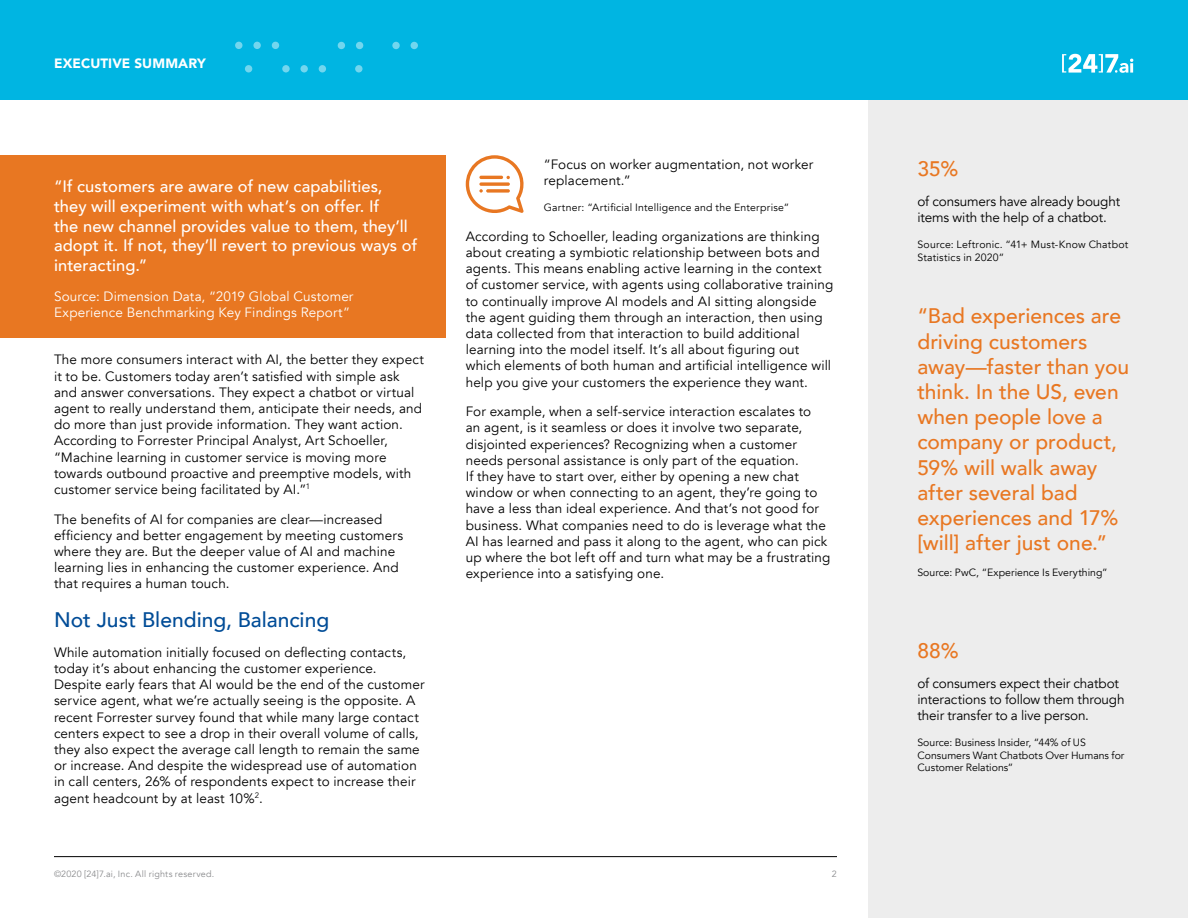
<style>
.page{position:relative;width:1188px;height:918px;background:#fff}
.page>*{position:absolute;margin:0;border:0;box-sizing:border-box;transform-origin:0 0}
.t1{font:500 21px/25.2px "Avenir";color:#e87722}
.t2{font:500 21px "Avenir";color:#004c97}
.t3{font:500 16.5px/19.8px "Avenir";letter-spacing:.005em;color:#fff}
.t4{font:13.5px/16.2px "Avenir";letter-spacing:.01em;color:#000}
.t5{font:13.5px/16.2px "Avenir";letter-spacing:-.01em;color:#000}
.t6{font:13.5px/16.2px "Avenir";letter-spacing:.01em;color:#fff}
.t7{font:900 13.5px "Avenir";letter-spacing:.005em;color:#fff}
.t8{font:10.5px/12.6px "Avenir";letter-spacing:.015em;color:#000}
.t9{font:9px "Avenir";letter-spacing:.025em;color:#8a8b8d}
</style>
<div class="page">
<div style="left:868px;top:0;width:320px;height:918px;background:#ededed"></div>
<hr style="left:54px;top:856px;width:783px;height:1px;background:#000">
<div style="left:0;top:0;width:1188px;height:100px;background:#00b5e2"></div>
<div style="left:253px;top:42px;width:8px;height:7px;background:#72d6ee;border-radius:50%"></div>
<div style="left:300px;top:65px;width:8px;height:7px;background:#72d6ee;border-radius:50%"></div>
<div style="left:355px;top:65px;width:8px;height:7px;background:#72d6ee;border-radius:50%"></div>
<div style="left:235px;top:42px;width:7px;height:7px;background:#72d6ee;border-radius:50%"></div>
<svg style="left:282px;top:65px;width:8px;height:7px"></svg>
<div style="left:272px;top:42px;width:7px;height:7px;background:#72d6ee;border-radius:50%"></div>
<div style="left:319px;top:65px;width:7px;height:7px;background:#72d6ee;border-radius:50%"></div>
<div style="left:245px;top:65px;width:7px;height:7px;background:#72d6ee;border-radius:50%"></div>
<div style="left:392px;top:42px;width:8px;height:7px;background:#72d6ee;border-radius:50%"></div>
<div style="left:338px;top:42px;width:7px;height:7px;background:#72d6ee;border-radius:50%"></div>
<div style="left:411px;top:42px;width:7px;height:7px;background:#72d6ee;border-radius:50%"></div>
<div style="left:356px;top:42px;width:7px;height:7px;background:#72d6ee;border-radius:50%"></div>
<svg style="left:1062px;top:54px;width:71px;height:19px"></svg>
<div style="left:0;top:155px;width:446px;height:182px;background:#e87722"></div>
<svg style="left:466px;top:155px;width:58px;height:58px"></svg>
<p class="t7" style="left:54px;top:51px;width:153px">EXECUTIVE SUMMARY</p>
<p class="t3" style="left:54px;top:175px;width:365px">“If customers are aware of new capabilities, they will experiment with what’s on offer. If<br>the new channel provides value to them, they’ll adopt it. If not, they’ll revert to previous ways of interacting.”</p>
<p class="t6" style="left:54px;top:288px;width:301px">Source: Dimension Data, “2019 Global Customer<br>Experience Benchmarking Key Findings Report”</p>
<p class="t4" style="left:54px;top:352px;width:372px">The more consumers interact with AI, the better they expect it to be. Customers today aren’t satisfied with simple ask and answer conversations. They expect a chatbot or virtual agent to really understand them, anticipate their needs, and do more than just provide information. They want action.<br>According to Forrester Principal Analyst, Art Schoeller, “Machine learning in customer service is moving more towards outbound proactive and preemptive models, with customer service being facilitated by AI.”<sup>1</sup></p>
<p class="t4" style="left:54px;top:511px;width:351px">The benefits of AI for companies are clear—increased efficiency and better engagement by meeting customers where they are. But the deeper value of AI and machine learning lies in enhancing the customer experience. And that requires a human touch.</p>
<h1 class="t2" style="left:54px;top:602px;width:277px">Not Just Blending, Balancing</h1>
<p class="t4" style="left:54px;top:644px;width:372px">While automation initially focused on deflecting contacts, today it’s about enhancing the customer experience.<br>Despite early fears that AI would be the end of the customer service agent, what we’re actually seeing is the opposite. A recent Forrester survey found that while many large contact centers expect to see a drop in their overall volume of calls, they also expect the average call length to remain the same or increase. And despite the widespread use of automation in call centers, 26% of respondents expect to increase their agent headcount by at least 10%<sup>2</sup>.</p>
<p class="t4" style="left:544px;top:156px;width:271px">“Focus on worker augmentation, not worker replacement.”</p>
<p class="t8" style="left:544px;top:201px;width:247px">Gartner: “Artificial Intelligence and the Enterprise”</p>
<p class="t4" style="left:466px;top:228px;width:369px">According to Schoeller, leading organizations are thinking about creating a symbiotic relationship between bots and agents. This means enabling active learning in the context of customer service, with agents using collaborative training to continually improve AI models and AI sitting alongside the agent guiding them through an interaction, then using data collected from that interaction to build additional learning into the model itself. It’s all about figuring out which elements of both human and artificial intelligence will help you give your customers the experience they want.</p>
<p class="t4" style="left:466px;top:404px;width:366px">For example, when a self-service interaction escalates to<br>an agent, is it seamless or does it involve two separate, disjointed experiences? Recognizing when a customer needs personal assistance is only part of the equation.<br>If they have to start over, either by opening a new chat window or when connecting to an agent, they’re going to have a less than ideal experience. And that’s not good for business. What companies need to do is leverage what the AI has learned and pass it along to the agent, who can pick up where the bot left off and turn what may be a frustrating experience into a satisfying one.</p>
<p class="t9" style="left:54px;top:868px;width:162px">©2020 [24]7.ai, Inc. All rights reserved.</p>
<p class="t9" style="left:832px;top:868px;width:7px">2</p>
<h1 class="t1" style="left:917px;top:155px;width:42px">35%</h1>
<p class="t5" style="left:917px;top:193px;width:204px">of consumers have already bought items with the help of a chatbot.</p>
<p class="t8" style="left:917px;top:239px;width:212px">Source: Leftronic. “41+ Must-Know Chatbot<br>Statistics in 2020”</p>
<h1 class="t1" style="left:917px;top:302px;width:213px">“Bad experiences are driving customers away—faster than you think. In the US, even when people love a company or product,<br>59% will walk away after several bad experiences and 17% [will] after just one.”</h1>
<p class="t8" style="left:917px;top:567px;width:192px">Source: PwC, “Experience Is Everything”</p>
<h1 class="t1" style="left:917px;top:637px;width:43px">88%</h1>
<p class="t5" style="left:917px;top:675px;width:209px">of consumers expect their chatbot interactions to follow them through their transfer to a live person.</p>
<p class="t8" style="left:917px;top:736px;width:208px">Source: Business Insider, “44% of US<br>Consumers Want Chatbots Over Humans for<br>Customer Relations”</p>
</div>
